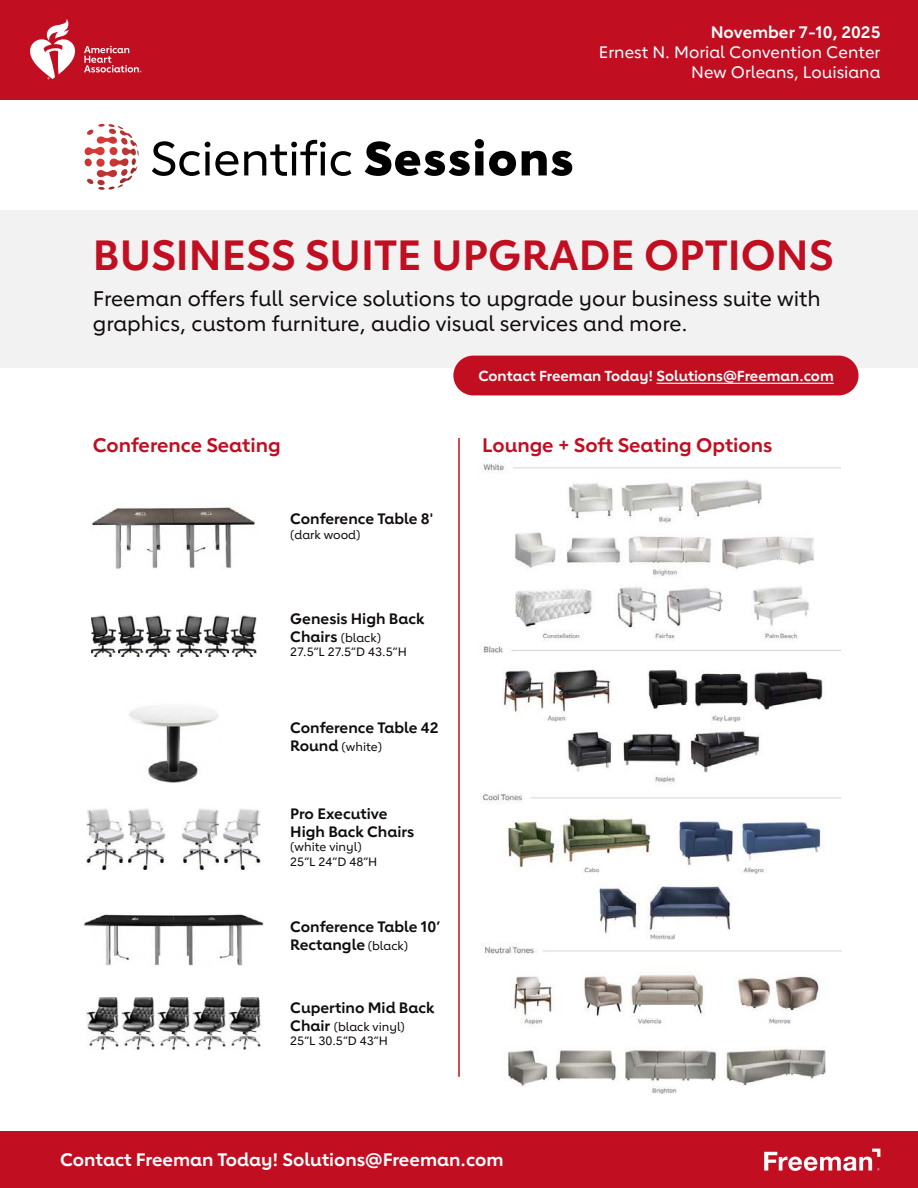
<style>
.page{position:relative;width:918px;height:1188px;background:#fff}
.page>*{position:absolute;margin:0;border:0;box-sizing:border-box;transform-origin:0 0}
.t1{font:700 42px "Lub Dub";color:#c10e21}
.t2{font:500 21px/25.2px "Lub Dub";color:#110c0d}
.t3{font:700 19.5px "Lub Dub";color:#c10e21}
.t4{font:700 18px "Lub Dub";color:#fff}
.t5{font:500 16.5px/19.8px "Lub Dub";color:#fff;text-align:right}
.t6{font:700 16.5px "Lub Dub";color:#fff}
.t7{font:700 15px/18px "Lub Dub";color:#110c0d}
.t8{font:700 14.4px "Lub Dub";color:#fff}
.t9{font:500 12px/14.4px "Lub Dub";color:#110c0d}
.s1{font-weight:700;font-size:15px}
.s2{font-weight:500;font-size:12px}
</style>
<div class="page">
<div style="left:0;top:210px;width:918px;height:158px;background:#f2f2f2"></div>
<svg style="left:152px;top:141px;width:86px;height:35px"></svg>
<svg style="left:244px;top:140px;width:107px;height:36px"></svg>
<svg style="left:365px;top:139px;width:151px;height:37px"></svg>
<svg style="left:522px;top:151px;width:50px;height:25px"></svg>
<svg style="left:85px;top:124px;width:54px;height:66px"></svg>
<div style="left:453px;top:356px;width:406px;height:39px;background:#c10e21;border-radius:20px"></div>
<div style="left:0;top:0;width:918px;height:100px;background:#c10e21"></div>
<hr style="left:657px;top:383px;width:177px;height:1px;background:#fff">
<div style="left:0;top:1131px;width:918px;height:57px;background:#c10e21"></div>
<svg style="left:764px;top:1149px;width:116px;height:22px"></svg>
<svg style="left:30px;top:19px;width:46px;height:60px"></svg>
<svg style="left:84px;top:46px;width:58px;height:26px"></svg>
<img style="left:92px;top:507px;width:163px;height:62px">
<img style="left:176px;top:616px;width:53px;height:41px">
<img style="left:231px;top:616px;width:25px;height:41px">
<img style="left:91px;top:616px;width:80px;height:41px">
<img style="left:129px;top:706px;width:89px;height:77px">
<img style="left:182px;top:808px;width:37px;height:62px">
<img style="left:223px;top:808px;width:37px;height:62px">
<img style="left:128px;top:808px;width:37px;height:62px">
<img style="left:87px;top:808px;width:37px;height:62px">
<img style="left:228px;top:997px;width:33px;height:52px">
<img style="left:193px;top:997px;width:32px;height:52px">
<img style="left:157px;top:997px;width:33px;height:52px">
<img style="left:122px;top:997px;width:32px;height:52px">
<img style="left:86px;top:997px;width:33px;height:52px">
<img style="left:84px;top:914px;width:180px;height:52px">
<img style="left:481px;top:463px;width:359px;height:321px">
<hr style="left:458px;top:438px;width:2px;height:639px;background:#c10e21">
<img style="left:484px;top:943px;width:358px;height:151px">
<img style="left:482px;top:793px;width:358px;height:147px">
<p class="t6" style="left:711px;top:22px;width:171px">November 7-10, 2025</p>
<p class="t5" style="left:599px;top:42px;width:283px">Ernest N. Morial Convention Center<br>New Orleans, Louisiana</p>
<h1 class="t1" style="left:93px;top:230px;width:742px">BUSINESS SUITE UPGRADE OPTIONS</h1>
<h2 class="t2" style="left:93px;top:286px;width:729px">Freeman offers full service solutions to upgrade your business suite with graphics, custom furniture, audio visual services and more.</h2>
<p class="t8" style="left:478px;top:367px;width:357px">Contact Freeman Today! Solutions@Freeman.com</p>
<h3 class="t3" style="left:93px;top:433px;width:189px">Conference Seating</h3>
<p class="t7" style="left:290px;top:510px;width:144px">Conference Table 8'</p>
<p class="t9" style="left:290px;top:527px;width:72px">(dark wood)</p>
<p class="t7" style="left:290px;top:609px;width:136px">Genesis High Back</p>
<p class="t9" style="left:290px;top:630px;width:118px"><span class="s1">Chairs</span> (black)<br>27.5”L 27.5”D 43.5”H</p>
<p class="t7" style="left:290px;top:719px;width:150px">Conference Table 42</p>
<p class="t9" style="left:290px;top:740px;width:93px"><span class="s1">Round</span> (white)</p>
<p class="t7" style="left:290px;top:804px;width:125px">Pro Executive<br>High Back Chairs</p>
<p class="t9" style="left:290px;top:840px;width:89px">(white vinyl)<br>25”L 24”D 48”H</p>
<p class="t7" style="left:290px;top:917px;width:152px">Conference Table 10’<br>Rectangle <span class="s2">(black)</span></p>
<p class="t7" style="left:290px;top:998px;width:146px">Cupertino Mid Back</p>
<p class="t9" style="left:290px;top:1019px;width:116px"><span class="s1">Chair</span> (black vinyl)<br>25”L 30.5”D 43”H</p>
<h3 class="t3" style="left:482px;top:433px;width:292px">Lounge + Soft Seating Options</h3>
<p class="t4" style="left:60px;top:1149px;width:445px">Contact Freeman Today! Solutions@Freeman.com</p>
</div>
